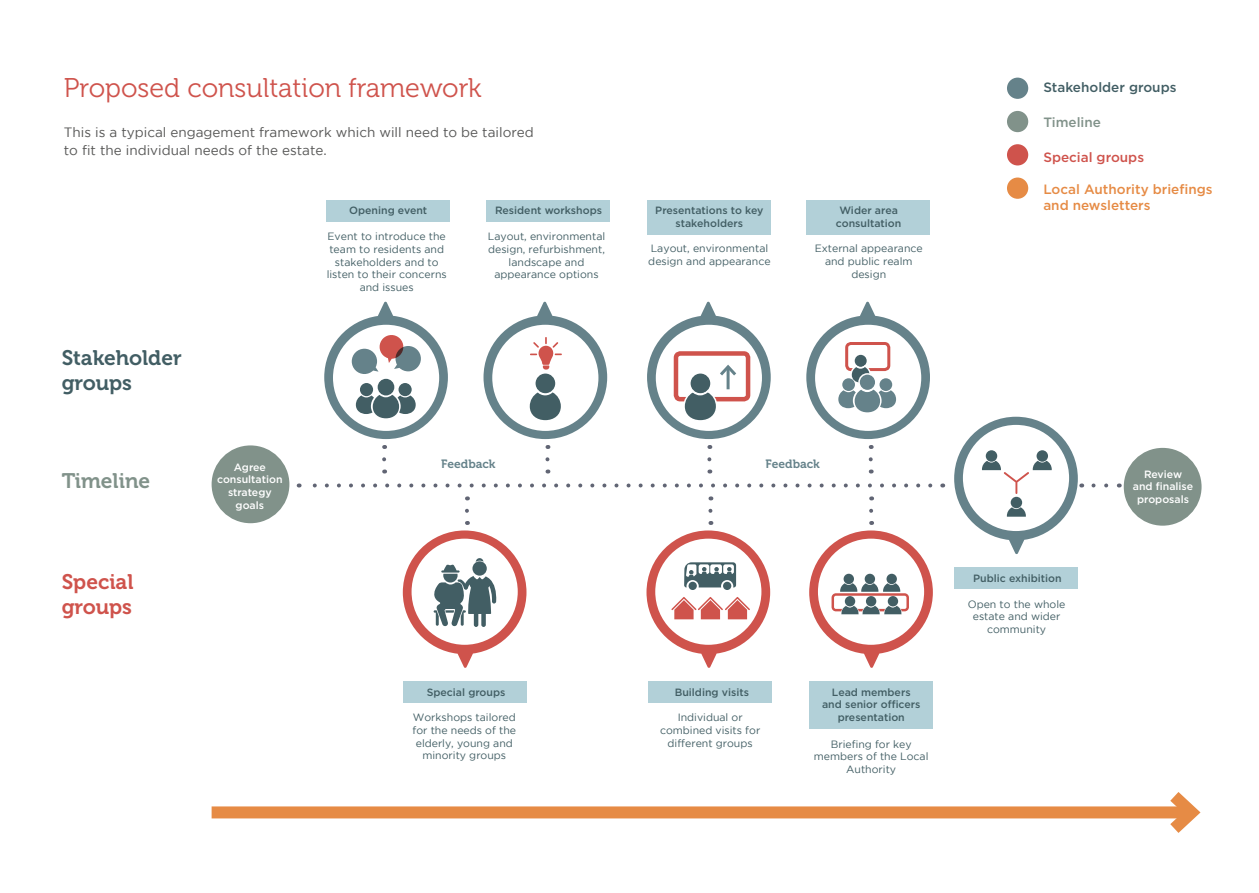
<style>
.page{position:relative;width:1259px;height:893px;background:#fff}
.page>*{position:absolute;margin:0;border:0;box-sizing:border-box;transform-origin:0 0}
.t1{font:27px "Museo 300";color:#cf534c}
.t2{font:21px/25.2px "Museo 700";color:#425e64}
.t3{font:21px/25.2px "Museo 700";color:#cf534c}
.t4{font:21px "Museo 700";color:#81928a}
.t5{font:13.5px/18px "Gotham";color:#575756}
.t6{font:500 13.5px/16.2px "Gotham";color:#e68b45}
.t7{font:500 13.5px "Gotham";color:#425e64}
.t8{font:500 13.5px "Gotham";color:#cf534c}
.t9{font:500 13.5px "Gotham";color:#81928a}
.t10{font:12px "Museo 700";color:#65828a}
.t11{font:10.5px/12.6px "Gotham";color:#425e64;text-align:center}
.t12{font:500 10.5px/12.6px "Gotham";color:#425e64;text-align:center}
.t13{font:500 10.5px/12.6px "Gotham";color:#fff;text-align:center}
</style>
<div class="page">
<div style="left:212px;top:445px;width:77px;height:78px;background:#81928a;border-radius:50%"></div>
<svg style="left:299px;top:483px;width:631px;height:4px"></svg>
<div style="left:326px;top:200px;width:123px;height:21px;background:#b2d0d8"></div>
<svg style="left:324px;top:301px;width:124px;height:138px"></svg>
<div style="left:486px;top:200px;width:123px;height:21px;background:#b2d0d8"></div>
<svg style="left:483px;top:301px;width:124px;height:138px"></svg>
<div style="left:647px;top:200px;width:123px;height:34px;background:#b2d0d8"></div>
<svg style="left:647px;top:301px;width:123px;height:138px"></svg>
<div style="left:954px;top:567px;width:123px;height:22px;background:#b2d0d8"></div>
<svg style="left:954px;top:417px;width:152px;height:137px"></svg>
<div style="left:403px;top:681px;width:123px;height:21px;background:#b2d0d8"></div>
<div style="left:648px;top:681px;width:124px;height:21px;background:#b2d0d8"></div>
<div style="left:809px;top:681px;width:123px;height:48px;background:#b2d0d8"></div>
<div style="left:806px;top:200px;width:123px;height:34px;background:#b2d0d8"></div>
<svg style="left:806px;top:301px;width:124px;height:138px"></svg>
<div style="left:1123px;top:448px;width:78px;height:78px;background:#81928a;border-radius:50%"></div>
<svg style="left:403px;top:511px;width:123px;height:157px"></svg>
<svg style="left:382px;top:459px;width:4px;height:14px"></svg>
<svg style="left:545px;top:459px;width:4px;height:14px"></svg>
<svg style="left:707px;top:459px;width:4px;height:14px"></svg>
<svg style="left:868px;top:459px;width:4px;height:14px"></svg>
<svg style="left:809px;top:511px;width:124px;height:157px"></svg>
<div style="left:212px;top:806px;width:979px;height:12px;background:#e68b45"></div>
<svg style="left:1157px;top:792px;width:44px;height:41px"></svg>
<svg style="left:646px;top:511px;width:124px;height:157px"></svg>
<div style="left:1007px;top:78px;width:21px;height:21px;background:#65828a;border-radius:50%"></div>
<div style="left:1007px;top:111px;width:21px;height:21px;background:#81928a;border-radius:50%"></div>
<div style="left:1007px;top:144px;width:21px;height:21px;background:#cf534c;border-radius:50%"></div>
<div style="left:1007px;top:178px;width:21px;height:21px;background:#e68b45;border-radius:50%"></div>
<h1 class="t1" style="left:64px;top:73px;width:419px">Proposed consultation framework</h1>
<p class="t5" style="left:64px;top:123px;width:471px">This is a typical engagement framework which will need to be tailored to fit the individual needs of the estate.</p>
<h2 class="t2" style="left:62px;top:345px;width:122px">Stakeholder groups</h2>
<p class="t12" style="left:349px;top:204px;width:80px">Opening event</p>
<p class="t11" style="left:327px;top:230px;width:122px">Event to introduce the team to residents and stakeholders and to listen to their concerns and issues</p>
<p class="t12" style="left:495px;top:204px;width:109px">Resident workshops</p>
<p class="t11" style="left:488px;top:230px;width:119px">Layout, environmental design, refurbishment, landscape and appearance options</p>
<p class="t12" style="left:655px;top:204px;width:110px">Presentations to key stakeholders</p>
<p class="t11" style="left:648px;top:242px;width:124px;text-align:left">Layout, environmental design and appearance</p>
<p class="t12" style="left:836px;top:204px;width:67px">Wider area consultation</p>
<p class="t11" style="left:814px;top:242px;width:110px">External appearance and public realm design</p>
<h2 class="t4" style="left:62px;top:469px;width:90px">Timeline</h2>
<h2 class="t3" style="left:62px;top:569px;width:73px">Special groups</h2>
<p class="t13" style="left:217px;top:460px;width:67px">Agree consultation strategy goals</p>
<p class="t10" style="left:441px;top:457px;width:56px">Feedback</p>
<p class="t10" style="left:765px;top:457px;width:56px">Feedback</p>
<p class="t12" style="left:427px;top:685px;width:80px">Special groups</p>
<p class="t12" style="left:675px;top:685px;width:76px">Building visits</p>
<p class="t11" style="left:412px;top:711px;width:105px">Workshops tailored for the needs of the elderly, young and minority groups</p>
<p class="t11" style="left:660px;top:711px;width:102px">Individual or combined visits for different groups</p>
<p class="t12" style="left:822px;top:685px;width:100px">Lead members and senior officers presentation</p>
<p class="t11" style="left:814px;top:737px;width:116px">Briefing for key members of the Local<br>Authority</p>
<p class="t7" style="left:1043px;top:78px;width:135px">Stakeholder groups</p>
<p class="t9" style="left:1043px;top:113px;width:59px">Timeline</p>
<p class="t8" style="left:1043px;top:148px;width:102px">Special groups</p>
<p class="t6" style="left:1043px;top:181px;width:171px">Local Authority briefings and newsletters</p>
<p class="t12" style="left:973px;top:572px;width:90px">Public exhibition</p>
<p class="t11" style="left:967px;top:597px;width:99px">Open to the whole estate and wider community</p>
<p class="t13" style="left:1133px;top:467px;width:62px">Review and finalise proposals</p>
</div>
